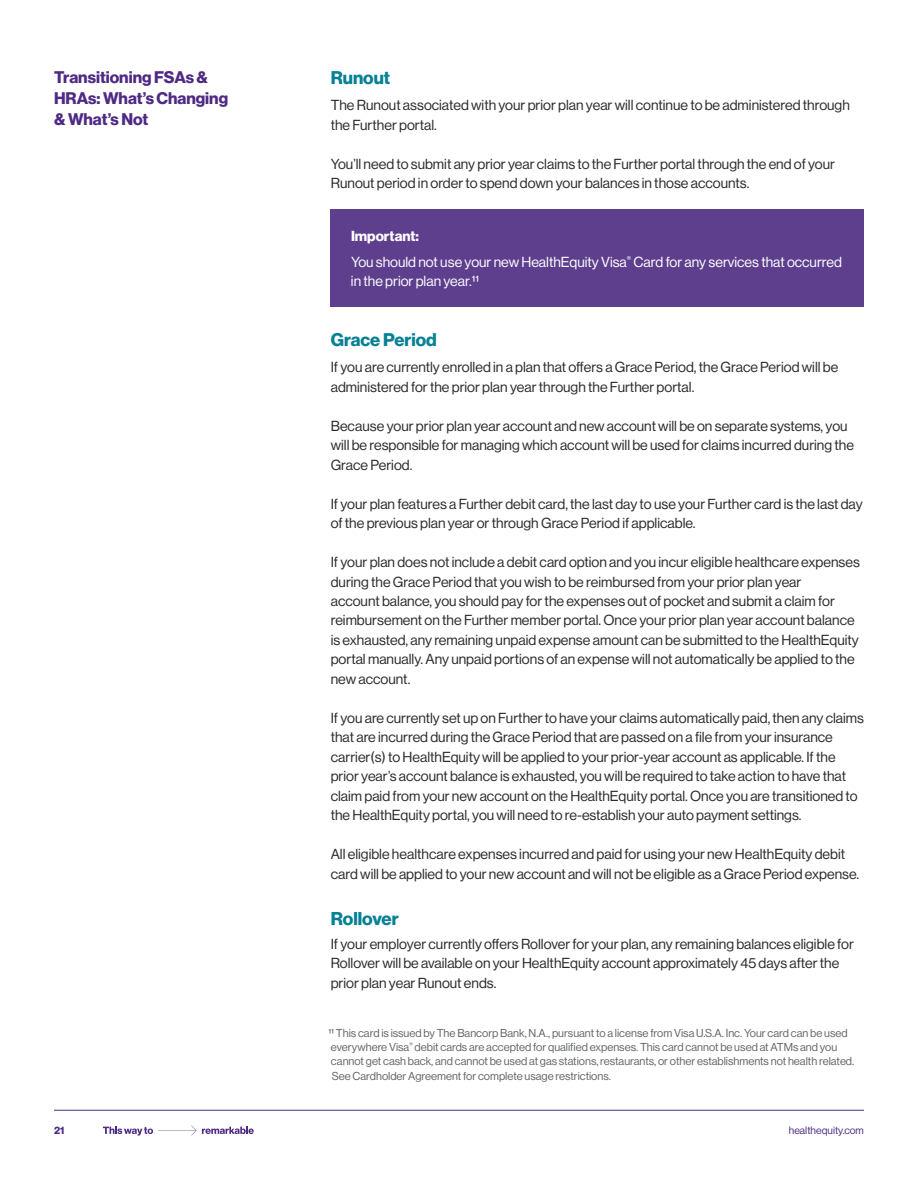
<style>
.page{position:relative;width:918px;height:1188px;background:#fff}
.page>*{position:absolute;margin:0;border:0;box-sizing:border-box;transform-origin:0 0}
.t1{font:18.15px "N Haas Grotesk DS Pro 75 Bd";color:#058094}
.t2{font:18px "N Haas Grotesk DS Pro 75 Bd";color:#058094}
.t3{font:16.5px/21px "N Haas Grotesk DS Pro 75 Bd";color:#4f2a84}
.t4{font:14.25px/19.5px "N Haas Grotesk DS Pro 55 Rg";color:#2a2b2b}
.t5{font:14.25px/19.5px "N Haas Grotesk DS Pro 55 Rg";color:#fff}
.t6{font:14.25px "N Haas Grotesk DS Pro 75 Bd";color:#fff}
.t7{font:11.25px/14.2px "N Haas Grotesk DS Pro 55 Rg";color:#626669}
.t8{font:10.5px "N Haas Grotesk DS Pro 55 Rg";color:#4f2a84}
.t9{font:10.5px "N Haas Grotesk DS Pro 75 Bd";color:#4f2a84}
</style>
<div class="page">
<svg style="left:202px;top:1127px;width:52px;height:7px"></svg>
<svg style="left:103px;top:1126px;width:93px;height:10px"></svg>
<hr style="left:54px;top:1110px;width:810px;height:1px;background:#4f2a84">
<div style="left:331px;top:209px;width:533px;height:98px;background:#5b3b8c"></div>
<p class="t3" style="left:54px;top:67px;width:176px">Transitioning FSAs &amp;<br>HRAs: What’s Changing &amp; What’s Not</p>
<p class="t2" style="left:331px;top:67px;width:61px">Runout</p>
<p class="t4" style="left:331px;top:96px;width:521px">The Runout associated with your prior plan year will continue to be administered through the Further portal.</p>
<p class="t4" style="left:331px;top:154px;width:506px">You’ll need to submit any prior year claims to the Further portal through the end of your<br>Runout period in order to spend down your balances in those accounts.</p>
<p class="t6" style="left:351px;top:227px;width:69px">Important:</p>
<p class="t5" style="left:351px;top:252px;width:493px">You should not use your new HealthEquity Visa<sup>®</sup> Card for any services that occurred in the prior plan year.11</p>
<p class="t2" style="left:331px;top:329px;width:108px">Grace Period</p>
<p class="t4" style="left:331px;top:357px;width:509px">If you are currently enrolled in a plan that offers a Grace Period, the Grace Period will be administered for the prior plan year through the Further portal.</p>
<p class="t4" style="left:331px;top:416px;width:525px">Because your prior plan year account and new account will be on separate systems, you will be responsible for managing which account will be used for claims incurred during the<br>Grace Period.</p>
<p class="t4" style="left:331px;top:494px;width:533px">If your plan features a Further debit card, the last day to use your Further card is the last day of the previous plan year or through Grace Period if applicable.</p>
<p class="t4" style="left:331px;top:552px;width:531px">If your plan does not include a debit card option and you incur eligible healthcare expenses during the Grace Period that you wish to be reimbursed from your prior plan year<br>account balance, you should pay for the expenses out of pocket and submit a claim for reimbursement on the Further member portal. Once your prior plan year account balance is exhausted, any remaining unpaid expense amount can be submitted to the HealthEquity portal manually. Any unpaid portions of an expense will not automatically be applied to the new account.</p>
<p class="t4" style="left:331px;top:708px;width:535px">If you are currently set up on Further to have your claims automatically paid, then any claims that are incurred during the Grace Period that are passed on a file from your insurance carrier(s) to HealthEquity will be applied to your prior-year account as applicable. If the prior year’s account balance is exhausted, you will be required to take action to have that claim paid from your new account on the HealthEquity portal. Once you are transitioned to the HealthEquity portal, you will need to re-establish your auto payment settings.</p>
<p class="t4" style="left:331px;top:845px;width:530px">All eligible healthcare expenses incurred and paid for using your new HealthEquity debit card will be applied to your new account and will not be eligible as a Grace Period expense.</p>
<p class="t1" style="left:331px;top:908px;width:70px">Rollover</p>
<p class="t4" style="left:331px;top:934px;width:525px">If your employer currently offers Rollover for your plan, any remaining balances eligible for<br>Rollover will be available on your HealthEquity account approximately 45 days after the prior plan year Runout ends.</p>
<p class="t7" style="left:328px;top:1026px;width:527px">11 This card is issued by The Bancorp Bank, N.A., pursuant to a license from Visa U.S.A. Inc. Your card can be used everywhere Visa<sup>®</sup> debit cards are accepted for qualified expenses. This card cannot be used at ATMs and you cannot get cash back, and cannot be used at gas stations, restaurants, or other establishments not health related.<br>See Cardholder Agreement for complete usage restrictions.</p>
<p class="t9" style="left:54px;top:1124px;width:12px">21</p>
<p class="t8" style="left:789px;top:1124px;width:77px">healthequity.com</p>
</div>
